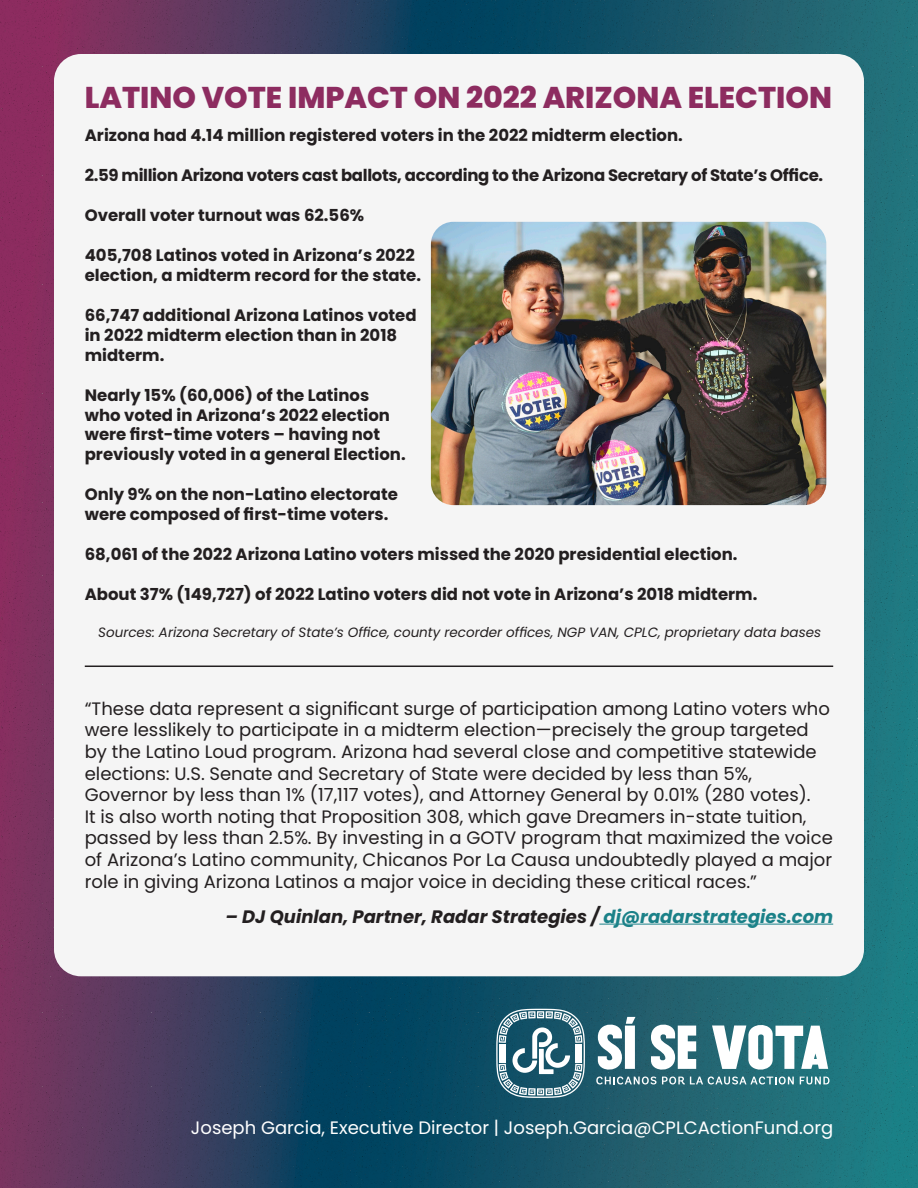
<style>
.page{position:relative;width:918px;height:1188px;background:#fff}
.page>*{position:absolute;margin:0;border:0;box-sizing:border-box;transform-origin:0 0}
.t1{font:800 30px "Poppins";color:#8d2c60}
.t2{font:18px/21.6px "Poppins";color:#231f20}
.t3{font:18px "Poppins";color:#fff}
.t4{font:italic 700 18px "Poppins";color:#231f20}
.t5{font:700 16.5px/19.8px "Poppins";color:#231f20}
.t6{font:700 16.5px "Poppins";letter-spacing:-.02em;color:#231f20}
.t7{font:italic 13.5px "Poppins";color:#231f20}
.s1{color:#1b8188}
</style>
<div class="page">
<img style="left:0;top:0;width:918px;height:1188px">
<div style="left:54px;top:54px;width:810px;height:922px;background:#f5f5f5;border-radius:27px"></div>
<img style="left:431px;top:222px;width:395px;height:283px">
<svg style="left:596px;top:1017px;width:234px;height:67px"></svg>
<svg style="left:496px;top:1009px;width:89px;height:89px"></svg>
<hr style="left:85px;top:666px;width:748px;height:1px;background:#231f20">
<hr style="left:599px;top:924px;width:234px;height:1px;background:#1b8188">
<p class="t1" style="left:85px;top:80px;width:749px">LATINO VOTE IMPACT ON 2022 ARIZONA ELECTION</p>
<p class="t5" style="left:85px;top:126px;width:600px">Arizona had 4.14 million registered voters in the 2022 midterm election.</p>
<p class="t6" style="left:85px;top:166px;width:740px">2.59 million Arizona voters cast ballots, according to the Arizona Secretary of State’s Office.</p>
<p class="t5" style="left:85px;top:206px;width:281px">Overall voter turnout was 62.56%</p>
<p class="t5" style="left:85px;top:246px;width:338px">405,708 Latinos voted in Arizona’s 2022 election, a midterm record for the state.</p>
<p class="t5" style="left:85px;top:306px;width:333px">66,747 additional Arizona Latinos voted in 2022 midterm election than in 2018 midterm.</p>
<p class="t5" style="left:85px;top:385px;width:322px">Nearly 15% (60,006) of the Latinos who voted in Arizona’s 2022 election were first-time voters – having not previously voted in a general Election.</p>
<p class="t5" style="left:85px;top:485px;width:315px">Only 9% on the non-Latino electorate were composed of first-time voters.</p>
<p class="t5" style="left:85px;top:544px;width:654px">68,061 of the 2022 Arizona Latino voters missed the 2020 presidential election.</p>
<p class="t5" style="left:85px;top:584px;width:674px">About 37% (149,727) of 2022 Latino voters did not vote in Arizona’s 2018 midterm.</p>
<p class="t7" style="left:98px;top:624px;width:724px">Sources: Arizona Secretary of State’s Office, county recorder offices, NGP VAN, CPLC, proprietary data bases</p>
<p class="t2" style="left:85px;top:698px;width:750px">“These data represent a significant surge of participation among Latino voters who were lesslikely to participate in a midterm election—precisely the group targeted by the Latino Loud program. Arizona had several close and competitive statewide elections: U.S. Senate and Secretary of State were decided by less than 5%, Governor by less than 1% (17,117 votes), and Attorney General by 0.01% (280 votes).<br>It is also worth noting that Proposition 308, which gave Dreamers in-state tuition, passed by less than 2.5%. By investing in a GOTV program that maximized the voice of Arizona’s Latino community, Chicanos Por La Causa undoubtedly played a major role in giving Arizona Latinos a major voice in deciding these critical races.”</p>
<p class="t4" style="left:225px;top:906px;width:609px">– DJ Quinlan, Partner, Radar Strategies / <span class="s1">dj@radarstrategies.com</span></p>
<p class="t3" style="left:191px;top:1117px;width:644px">Joseph Garcia, Executive Director | Joseph.Garcia@CPLCActionFund.org</p>
</div>
